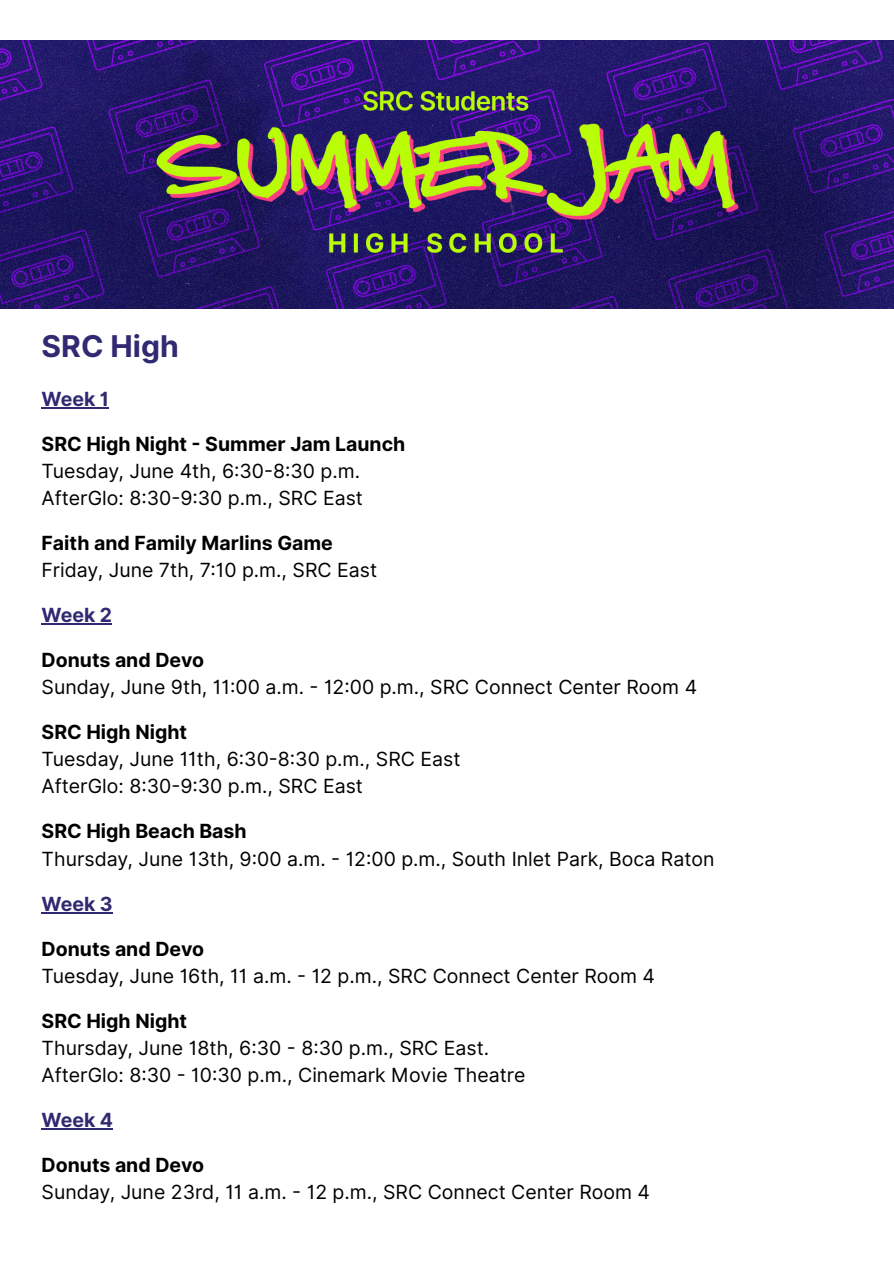
<style>
.page{position:relative;width:894px;height:1263px;background:#fff}
.page>*{position:absolute;margin:0;border:0;box-sizing:border-box;transform-origin:0 0}
.t1{font:700 30px "Inter";color:#2f2a72}
.t2{font:19.5px/27px "Inter";color:#000}
.t3{font:700 19.5px "Inter";color:#2f2a72}
.s1{font-weight:700}
</style>
<div class="page">
<hr style="left:42px;top:407px;width:67px;height:1px;background:#2f2a72">
<hr style="left:42px;top:623px;width:70px;height:1px;background:#2f2a72">
<hr style="left:42px;top:912px;width:71px;height:2px;background:#2f2a72">
<hr style="left:42px;top:1128px;width:71px;height:2px;background:#2f2a72">
<img style="left:0;top:41px;width:893px;height:267px">
<h1 class="t1" style="left:42px;top:328px;width:139px">SRC High</h1>
<p class="t3" style="left:42px;top:387px;width:69px">Week 1</p>
<h2 class="t2" style="left:42px;top:431px;width:365px"><span class="s1">SRC High Night - Summer Jam Launch<br></span>Tuesday, June 4th, 6:30-8:30 p.m.<br>AfterGlo: 8:30-9:30 p.m., SRC East</h2>
<h2 class="t2" style="left:42px;top:530px;width:337px"><span class="s1">Faith and Family Marlins Game<br></span>Friday, June 7th, 7:10 p.m., SRC East</h2>
<p class="t3" style="left:42px;top:603px;width:72px">Week 2</p>
<h2 class="t2" style="left:42px;top:647px;width:657px"><span class="s1">Donuts and Devo<br></span>Sunday, June 9th, 11:00 a.m. - 12:00 p.m., SRC Connect Center Room 4</h2>
<h2 class="t2" style="left:42px;top:719px;width:420px"><span class="s1">SRC High Night<br></span>Tuesday, June 11th, 6:30-8:30 p.m., SRC East<br>AfterGlo: 8:30-9:30 p.m., SRC East</h2>
<h2 class="t2" style="left:42px;top:817px;width:674px;line-height:28.2px"><span class="s1">SRC High Beach Bash<br></span>Thursday, June 13th, 9:00 a.m. - 12:00 p.m., South Inlet Park, Boca Raton</h2>
<p class="t3" style="left:42px;top:893px;width:73px">Week 3</p>
<h2 class="t2" style="left:42px;top:936px;width:614px"><span class="s1">Donuts and Devo<br></span>Tuesday, June 16th, 11 a.m. - 12 p.m., SRC Connect Center Room 4</h2>
<h2 class="t2" style="left:42px;top:1008px;width:485px"><span class="s1">SRC High Night<br></span>Thursday, June 18th, 6:30 - 8:30 p.m., SRC East.<br>AfterGlo: 8:30 - 10:30 p.m., Cinemark Movie Theatre</h2>
<p class="t3" style="left:42px;top:1109px;width:73px">Week 4</p>
<h2 class="t2" style="left:42px;top:1152px;width:610px"><span class="s1">Donuts and Devo<br></span>Sunday, June 23rd, 11 a.m. - 12 p.m., SRC Connect Center Room 4</h2>
</div>
